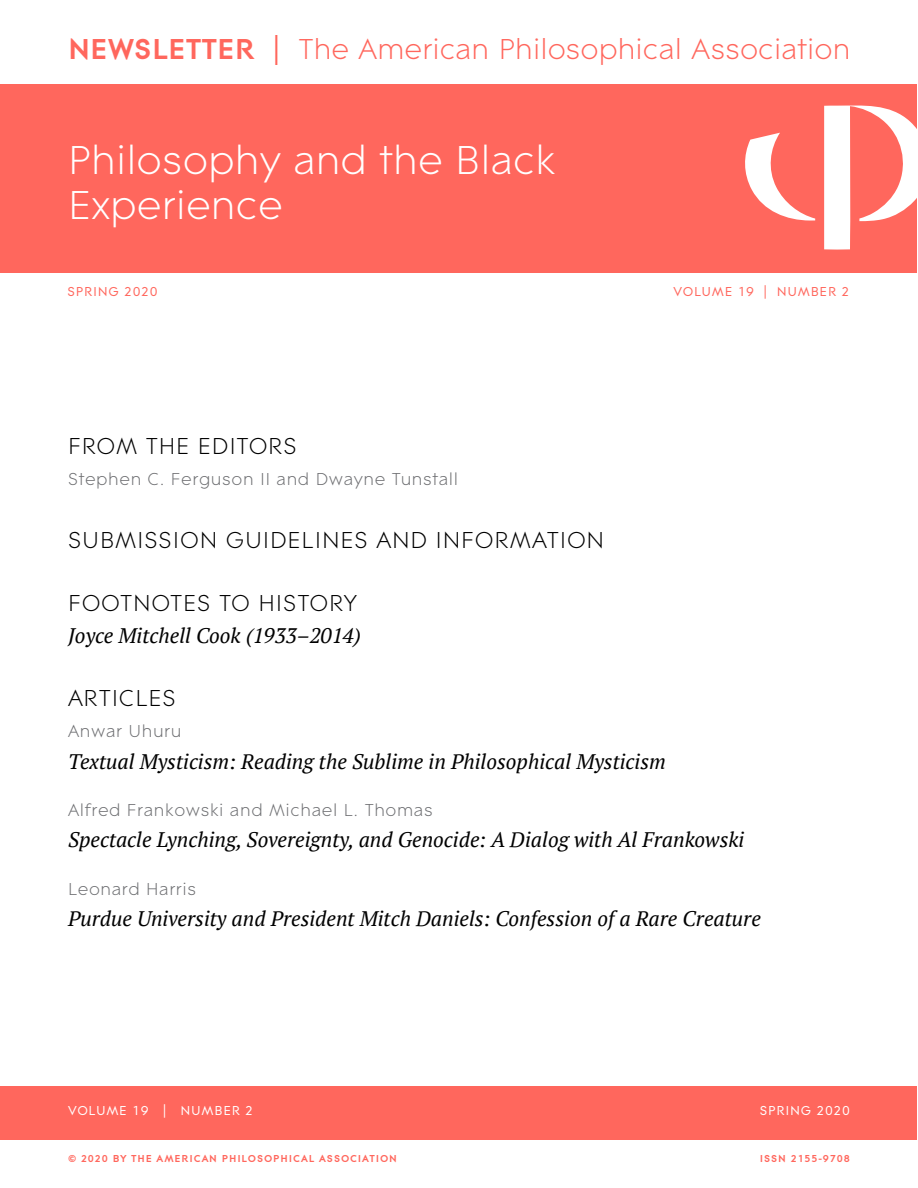
<style>
.page{position:relative;width:918px;height:1188px;background:#fff}
.page>*{position:absolute;margin:0;border:0;box-sizing:border-box;transform-origin:0 0}
.t1{font:42px/45px "Contax Pro 45 Lig";color:#fff}
.t2{font:30px "Contax Pro 45 Lig";color:#ff675d}
.t3{font:24px "Contax Pro 45 Lig";letter-spacing:.03em;color:#000}
.t4{font:italic 21px "PT Serif";color:#000}
.t5{font:18px "Contax Pro 45 Lig";letter-spacing:.03em;color:#6d6e71}
.t6{font:13.5px "Contax Pro 55";letter-spacing:.05em;color:#fff}
.t7{font:13.5px "Contax Pro 55";letter-spacing:.05em;color:#ff675d}
.t8{font:700 10.5px "Contax Pro 75";letter-spacing:.08em;color:#ff675d}
.s1{font-family:"Contax Pro 75";font-weight:700}
.s2{font-family:"Contax Pro 55"}
</style>
<div class="page">
<div style="left:1px;top:84px;width:916px;height:189px;background:#ff675d"></div>
<svg style="left:824px;top:105px;width:93px;height:145px"></svg>
<svg style="left:745px;top:133px;width:70px;height:88px"></svg>
<div style="left:1px;top:1086px;width:916px;height:54px;background:#ff675d"></div>
<h2 class="t2" style="left:68px;top:31px;width:784px"><span class="s1">NEWSLETTER</span> <span class="s2">|</span> The American Philosophical Association</h2>
<h1 class="t1" style="left:68px;top:137px;width:489px">Philosophy and the Black<br>Experience</h1>
<p class="t7" style="left:68px;top:283px;width:92px">SPRING 2020</p>
<p class="t7" style="left:673px;top:283px;width:177px">VOLUME 19 | NUMBER 2</p>
<p class="t3" style="left:68px;top:431px;width:230px">FROM THE EDITORS</p>
<p class="t5" style="left:68px;top:468px;width:392px">Stephen C. Ferguson II and Dwayne Tunstall</p>
<p class="t3" style="left:68px;top:526px;width:538px">SUBMISSION GUIDELINES AND INFORMATION</p>
<p class="t3" style="left:68px;top:589px;width:290px">FOOTNOTES TO HISTORY</p>
<p class="t4" style="left:68px;top:622px;width:295px">Joyce Mitchell Cook (1933–2014)</p>
<p class="t3" style="left:68px;top:683px;width:110px">ARTICLES</p>
<p class="t5" style="left:68px;top:720px;width:115px">Anwar Uhuru</p>
<p class="t4" style="left:68px;top:748px;width:599px">Textual Mysticism: Reading the Sublime in Philosophical Mysticism</p>
<p class="t5" style="left:68px;top:799px;width:366px">Alfred Frankowski and Michael L. Thomas</p>
<p class="t4" style="left:68px;top:827px;width:678px">Spectacle Lynching, Sovereignty, and Genocide: A Dialog with Al Frankowski</p>
<p class="t5" style="left:68px;top:878px;width:130px">Leonard Harris</p>
<p class="t4" style="left:68px;top:905px;width:694px">Purdue University and President Mitch Daniels: Confession of a Rare Creature</p>
<p class="t6" style="left:68px;top:1102px;width:187px">VOLUME 19 | NUMBER 2</p>
<p class="t6" style="left:760px;top:1102px;width:92px">SPRING 2020</p>
<p class="t8" style="left:68px;top:1152px;width:331px">© 2020 BY THE AMERICAN PHILOSOPHICAL ASSOCIATION</p>
<p class="t8" style="left:760px;top:1152px;width:92px">ISSN 2155-9708</p>
</div>
